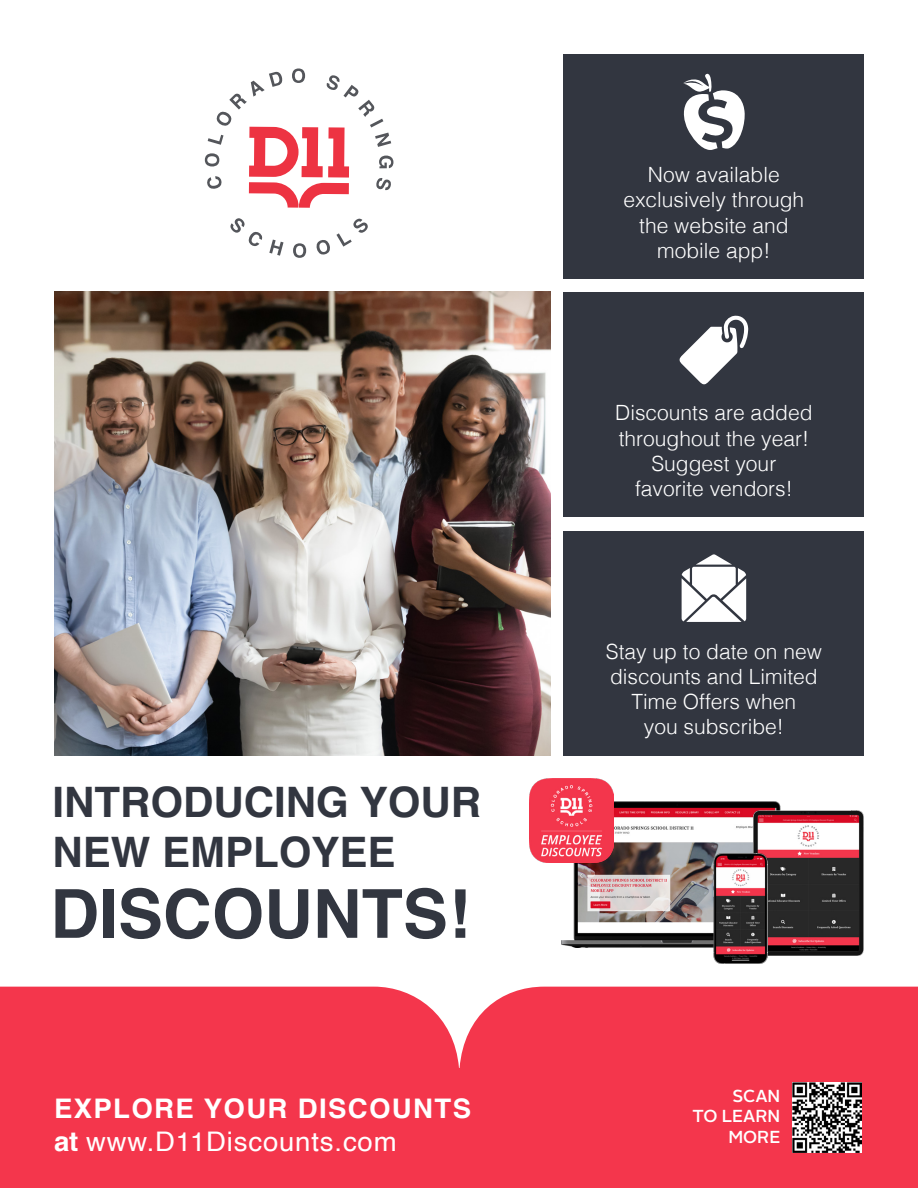
<style>
.page{position:relative;width:918px;height:1188px;background:#fff}
.page>*{position:absolute;margin:0;border:0;box-sizing:border-box;transform-origin:0 0}
.t1{font:700 67.5px "Helvetica";color:#323640}
.t2{font:700 42px/50.4px "Helvetica";color:#323640}
.t3{font:700 27px/32.4px "Helvetica";letter-spacing:.05em;color:#fff}
.Paragraph_Style_1{font:300 21px/25.2px "Helvetica";color:#fff;text-align:center}
.t4{font:500 17.4px/20.9px "Alright Sans";color:#fff;text-align:right}
.s1{font-weight:400}
</style>
<div class="page">
<div style="left:0;top:987px;width:918px;height:201px;background:#f4364c"></div>
<img style="left:54px;top:291px;width:496px;height:464px">
<img style="left:793px;top:1083px;width:69px;height:69px">
<div style="left:564px;top:55px;width:300px;height:224px;background:#323640"></div>
<svg style="left:683px;top:73px;width:62px;height:77px"></svg>
<div style="left:564px;top:531px;width:300px;height:224px;background:#323640"></div>
<svg style="left:682px;top:554px;width:64px;height:68px"></svg>
<div style="left:564px;top:293px;width:300px;height:224px;background:#323640"></div>
<svg style="left:680px;top:315px;width:68px;height:69px"></svg>
<svg style="left:205px;top:68px;width:188px;height:140px"></svg>
<svg style="left:230px;top:218px;width:32px;height:28px"></svg>
<svg style="left:269px;top:240px;width:15px;height:16px"></svg>
<svg style="left:293px;top:243px;width:13px;height:15px"></svg>
<svg style="left:316px;top:240px;width:14px;height:15px"></svg>
<svg style="left:336px;top:219px;width:32px;height:28px"></svg>
<img style="left:561px;top:802px;width:220px;height:146px">
<img style="left:754px;top:810px;width:110px;height:145px">
<img style="left:713px;top:853px;width:55px;height:110px">
<img style="left:529px;top:778px;width:85px;height:85px">
<p class="t2" style="left:52px;top:782px;width:430px">INTRODUCING YOUR<br>NEW EMPLOYEE</p>
<p class="t1" style="left:50px;top:873px;width:421px">DISCOUNTS!</p>
<p class="t3" style="left:54px;top:1096px;width:419px">EXPLORE YOUR DISCOUNTS at <span class="s1">www.D11Discounts.com</span></p>
<p class="Paragraph_Style_1" style="left:623px;top:161px;width:182px">Now available exclusively through the website and mobile app!</p>
<p class="Paragraph_Style_1" style="left:615px;top:399px;width:199px">Discounts are added throughout the year!<br>Suggest your favorite vendors!</p>
<p class="Paragraph_Style_1" style="left:606px;top:637px;width:217px">Stay up to date on new discounts and Limited<br>Time Offers when<br>you subscribe!</p>
<p class="t4" style="left:732px;top:1085px;width:49px">SCAN</p>
<p class="t4" style="left:693px;top:1106px;width:89px">TO LEARN<br>MORE</p>
</div>
